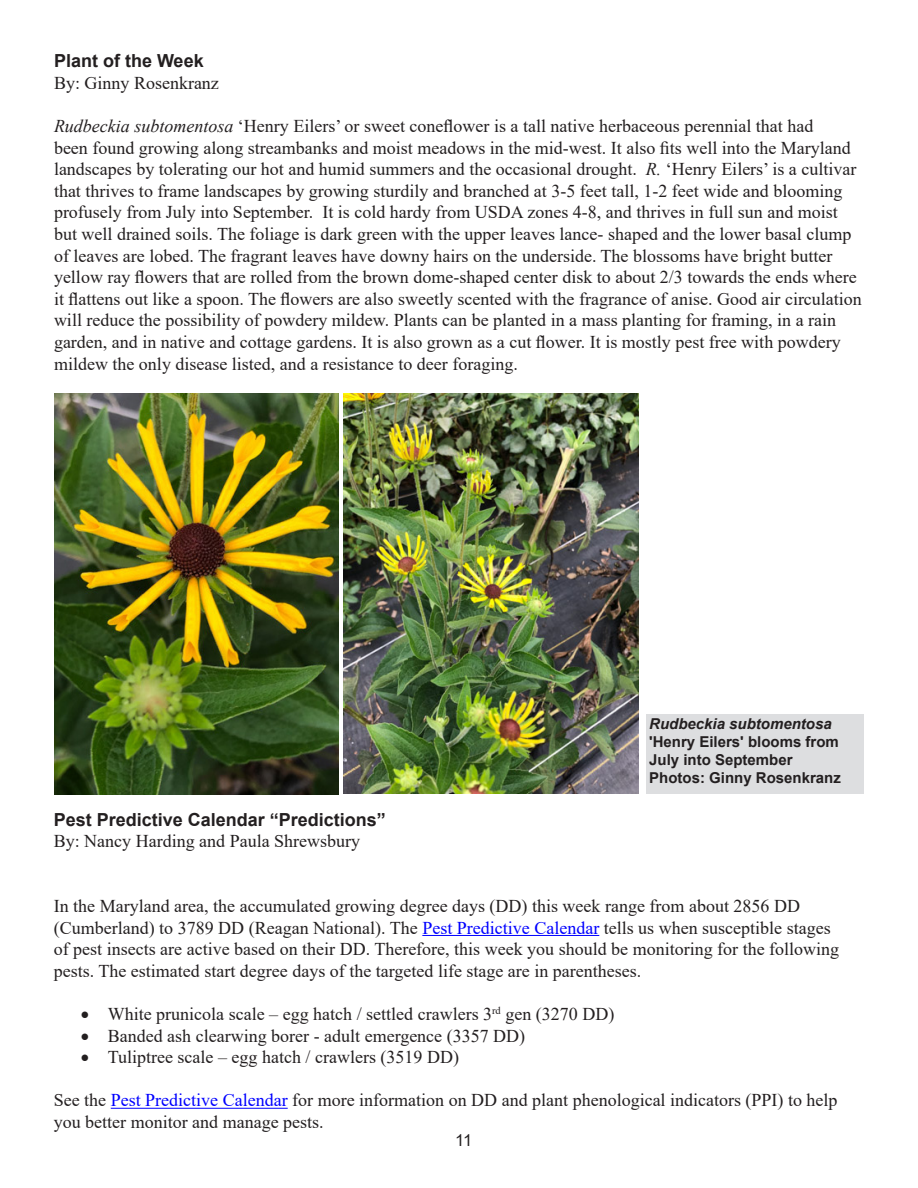
<style>
.page{position:relative;width:918px;height:1188px;background:#fff}
.page>*{position:absolute;margin:0;border:0;box-sizing:border-box;transform-origin:0 0}
.t1{font:18px/21.6px "Times New Roman";color:#231f20}
.Headline{font:700 18px "Arial";color:#231f20}
.t2{font:16.5px "Arial";color:#231f20}
.Photo_credit{font:700 15px/18px "Arial";color:#231f20}
.s1{font-style:italic}
.s2{color:#00f}
</style>
<div class="page">
<div style="left:646px;top:715px;width:218px;height:79px;background:#dddee0"></div>
<hr style="left:422px;top:935px;width:177px;height:1px;background:#00f">
<hr style="left:111px;top:1108px;width:177px;height:1px;background:#00f">
<img style="left:344px;top:393px;width:295px;height:401px">
<img style="left:54px;top:394px;width:284px;height:400px">
<p class="Headline" style="left:54px;top:48px;width:151px">Plant of the Week</p>
<p class="t1" style="left:54px;top:71px;width:166px">By: Ginny Rosenkranz</p>
<p class="t1" style="left:54px;top:115px;width:809px"><span class="s1">Rudbeckia subtomentosa</span> ‘Henry Eilers’ or sweet coneflower is a tall native herbaceous perennial that had<br>been found growing along streambanks and moist meadows in the mid-west. It also fits well into the Maryland landscapes by tolerating our hot and humid summers and the occasional drought. <span class="s1">R.</span> ‘Henry Eilers’ is a cultivar that thrives to frame landscapes by growing sturdily and branched at 3-5 feet tall, 1-2 feet wide and blooming profusely from July into September. It is cold hardy from USDA zones 4-8, and thrives in full sun and moist but well drained soils. The foliage is dark green with the upper leaves lance- shaped and the lower basal clump of leaves are lobed. The fragrant leaves have downy hairs on the underside. The blossoms have bright butter yellow ray flowers that are rolled from the brown dome-shaped center disk to about 2/3 towards the ends where it flattens out like a spoon. The flowers are also sweetly scented with the fragrance of anise. Good air circulation will reduce the possibility of powdery mildew. Plants can be planted in a mass planting for framing, in a rain garden, and in native and cottage gardens. It is also grown as a cut flower. It is mostly pest free with powdery mildew the only disease listed, and a resistance to deer foraging.</p>
<p class="Headline" style="left:54px;top:806px;width:334px">Pest Predictive Calendar “Predictions”</p>
<p class="t1" style="left:54px;top:830px;width:308px">By: Nancy Harding and Paula Shrewsbury</p>
<p class="Photo_credit" style="left:649px;top:714px;width:191px"><span class="s1">Rudbeckia subtomentosa </span>'Henry Eilers' blooms from<br>July into September</p>
<p class="Photo_credit" style="left:649px;top:768px;width:193px">Photos: Ginny Rosenkranz</p>
<p class="t1" style="left:54px;top:895px;width:787px">In the Maryland area, the accumulated growing degree days (DD) this week range from about 2856 DD (Cumberland) to 3789 DD (Reagan National). The <span class="s2">Pest Predictive Calendar</span> tells us when susceptible stages of pest insects are active based on their DD. Therefore, this week you should be monitoring for the following pests. The estimated start degree days of the targeted life stage are in parentheses.</p>
<p class="t1" style="left:81px;top:1003px;width:535px">• White prunicola scale – egg hatch / settled crawlers 3<sup>rd</sup> gen (3270 DD)</p>
<p class="t1" style="left:81px;top:1024px;width:446px">• Banded ash clearwing borer - adult emergence (3357 DD)</p>
<p class="t1" style="left:81px;top:1046px;width:380px">• Tuliptree scale – egg hatch / crawlers (3519 DD)</p>
<p class="t1" style="left:54px;top:1089px;width:785px">See the <span class="s2">Pest Predictive Calendar</span> for more information on DD and plant phenological indicators (PPI) to help you better monitor and manage pests.</p>
<p class="t2" style="left:455px;top:1129px;width:19px">11</p>
</div>
